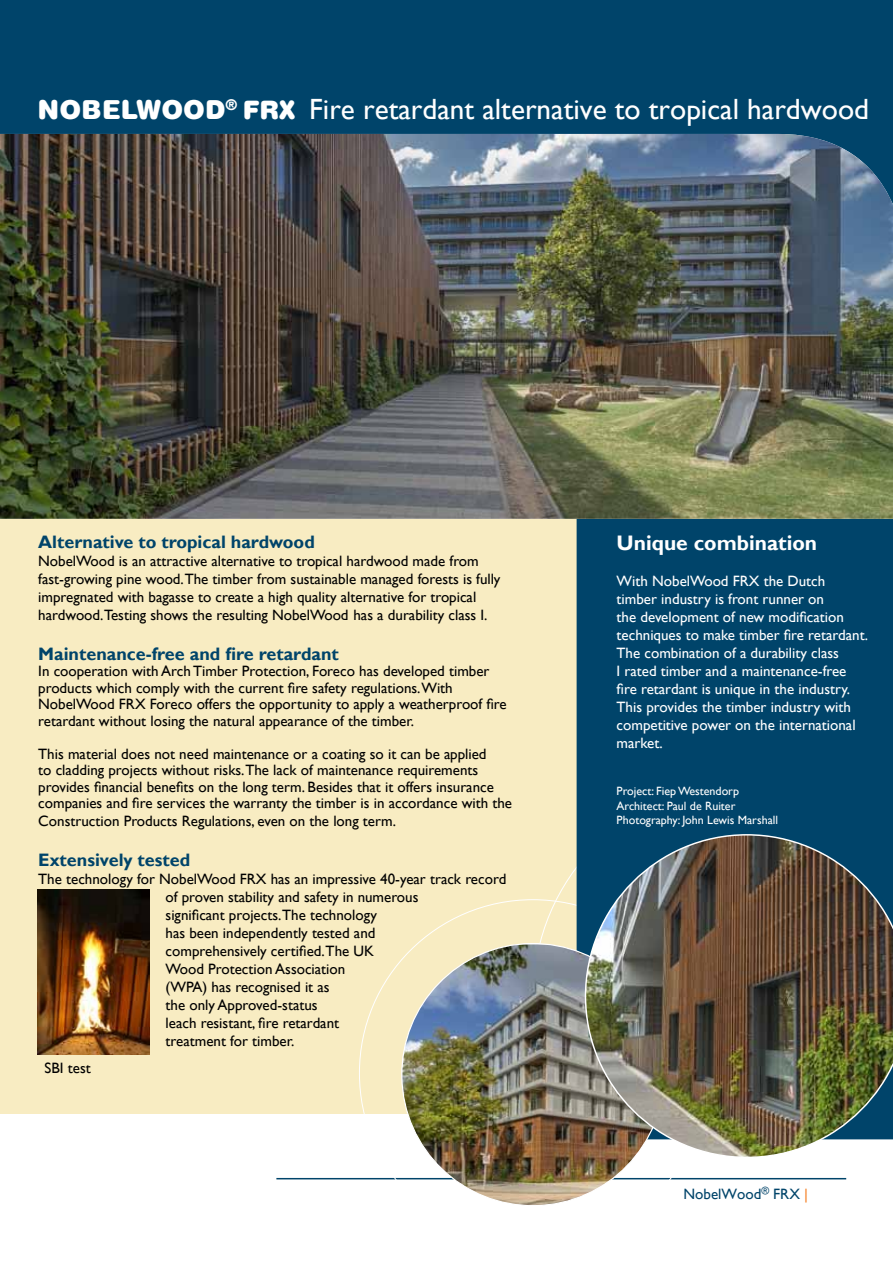
<style>
.page{position:relative;width:893px;height:1263px;background:#fff}
.page>*{position:absolute;margin:0;border:0;box-sizing:border-box;transform-origin:0 0}
.t1{font:29.25px "Gill Sans";color:#fff}
.t2{font:700 21px "Gill Sans";color:#fff}
.t3{font:700 18px "Gill Sans";color:#00446a}
.t4{font:15px/18px "Gill Sans";color:#000}
.t5{font:15px/18px "Gill Sans";color:#fff}
.t6{font:15px "Gill Sans";color:#00446a}
.t7{font:12px/14.4px "Gill Sans";color:#fff}
.s1{font-family:"Helvetica Rounded";font-weight:900;font-size:26.25px}
.s2{font-family:"Helvetica Rounded";font-weight:900;font-size:25.5px}
.s3{color:#f58025}
</style>
<div class="page">
<div style="left:0;top:0;width:893px;height:238px;background:#00446a"></div>
<div style="left:0;top:519px;width:893px;height:595px;background:#f8ecc2"></div>
<svg style="left:540px;top:782px;width:307px;height:398px"></svg>
<hr style="left:276px;top:1178px;width:570px;height:1px;background:#00446a">
<div style="left:577px;top:519px;width:316px;height:423px;background:#00446a"></div>
<img style="left:401px;top:942px;width:264px;height:263px">
<img style="left:585px;top:834px;width:308px;height:324px">
<img style="left:0;top:134px;width:893px;height:385px">
<img style="left:38px;top:890px;width:111px;height:164px">
<h1 class="t1" style="left:38px;top:92px;width:833px"><span class="s1">NOBELWOOD</span><sup>®</sup> <span class="s2">FRX</span> Fire retardant alternative to tropical hardwood</h1>
<p class="t3" style="left:38px;top:531px;width:278px">Alternative to tropical hardwood</p>
<p class="t4" style="left:38px;top:552px;width:464px">NobelWood is an attractive alternative to tropical hardwood made from fast-growing pine wood.The timber from sustainable managed forests is fully impregnated with bagasse to create a high quality alternative for tropical hardwood.Testing shows the resulting NobelWood has a durability class I.</p>
<p class="t3" style="left:38px;top:643px;width:302px">Maintenance-free and fire retardant</p>
<p class="t4" style="left:38px;top:663px;width:470px;line-height:16.5px">In cooperation with Arch Timber Protection, Foreco has developed timber products which comply with the current fire safety regulations.With NobelWood FRX Foreco offers the opportunity to apply a weatherproof fire retardant without losing the natural appearance of the timber.</p>
<p class="t4" style="left:38px;top:746px;width:475px;line-height:16.5px">This material does not need maintenance or a coating so it can be applied<br>to cladding projects without risks.The lack of maintenance requirements provides financial benefits on the long term. Besides that it offers insurance companies and fire services the warranty the timber is in accordance with the</p>
<p class="t4" style="left:38px;top:813px;width:359px">Construction Products Regulations, even on the long term.</p>
<p class="t3" style="left:38px;top:849px;width:153px">Extensively tested</p>
<p class="t4" style="left:166px;top:870px;width:342px;text-indent:-127px">The technology for NobelWood FRX has an impressive 40-year track record of proven stability and safety in numerous<br>significant projects.The technology<br>has been independently tested and<br>comprehensively certified.The UK<br>Wood Protection Association<br>(WPA) has recognised it as<br>the only Approved-status<br>leach resistant, fire retardant<br>treatment for timber.</p>
<p class="t4" style="left:45px;top:1059px;width:48px">SBI test</p>
<h2 class="t2" style="left:617px;top:531px;width:202px">Unique combination</h2>
<p class="t5" style="left:617px;top:572px;width:253px">With NobelWood FRX the Dutch timber industry is front runner on<br>the development of new modification techniques to make timber fire retardant.<br>The combination of a durability class<br>I rated timber and a maintenance-free fire retardant is unique in the industry.<br>This provides the timber industry with competitive power on the international market.</p>
<p class="t7" style="left:617px;top:784px;width:163px">Project: Fiep Westendorp<br>Architect: Paul de Ruiter<br>Photography: John Lewis Marshall</p>
<p class="t6" style="left:683px;top:1185px;width:126px">NobelWood<sup>®</sup> FRX <span class="s3">|</span></p>
</div>
